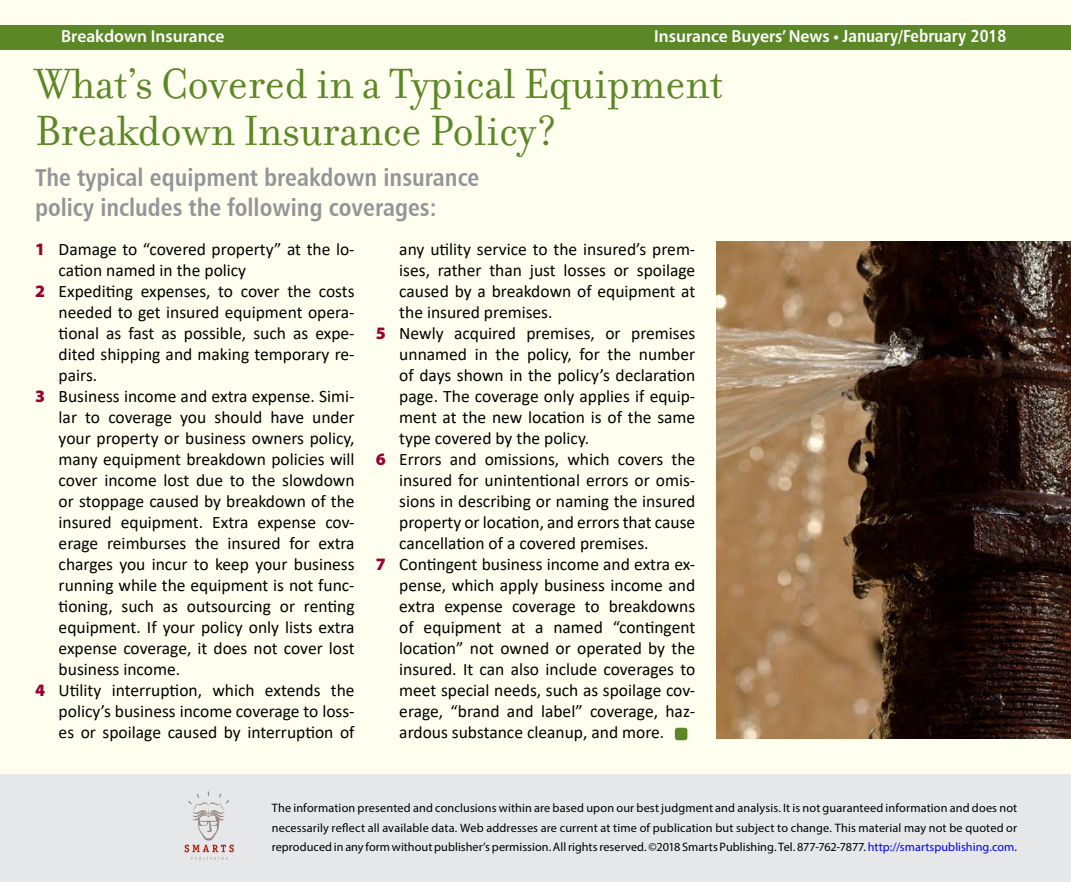
<style>
.page{position:relative;width:1071px;height:882px;background:#fff}
.page>*{position:absolute;margin:0;border:0;box-sizing:border-box;transform-origin:0 0}
.t1{font:45.5px/47.2px "Filosofia";color:#5c8727}
.t2{font:24.5px/29.4px "Humanist 777 BT Bold Condensed B";color:#939598}
.t3{font:17.5px "Calibri";color:#000}
.t4{font:600 17.5px "Myriad Pro";color:#fff}
.t5{font:12.25px/19.2px "Myriad Pro";color:#000;text-align:justify}
.s1{font-family:"Humanist 777 BT Bold Condensed B";font-weight:400}
.s2{font-family:"Myriad Pro";font-weight:900;color:#98002e}
.s3{color:#00f}
</style>
<div class="page">
<div style="left:1px;top:1px;width:1070px;height:881px;background:#fffff0"></div>
<div style="left:0;top:25px;width:1071px;height:24px;background:#5c8727"></div>
<div style="left:0;top:775px;width:1071px;height:107px;background:#e6e7e8"></div>
<svg style="left:185px;top:791px;width:49px;height:69px"></svg>
<div style="left:675px;top:728px;width:12px;height:12px;background:#5c8727;border-radius:3px"></div>
<img style="left:716px;top:241px;width:355px;height:498px">
<p class="t4" style="left:654px;top:25px;width:354px">Insurance Buyers’ News • <span class="s1">January/February 2018</span></p>
<h1 class="t1" style="left:35px;top:61px;width:690px">What’s Covered in a Typical Equipment<br>Breakdown Insurance Policy?</h1>
<p class="t4" style="left:61px;top:25px;width:165px">Breakdown Insurance</p>
<h2 class="t2" style="left:35px;top:162px;width:446px">The typical equipment breakdown insurance policy includes the following coverages:</h2>
<p class="t3" style="left:399px;top:237px;width:298px">any utility service to the insured’s prem-</p>
<p class="t3" style="left:399px;top:258px;width:298px">ises, rather than just losses or spoilage</p>
<p class="t3" style="left:399px;top:279px;width:298px">caused by a breakdown of equipment at</p>
<p class="t3" style="left:399px;top:300px;width:155px">the insured premises.</p>
<p class="t3" style="left:376px;top:321px;width:321px"><span class="s2">5</span> Newly acquired premises, or premises</p>
<p class="t3" style="left:399px;top:342px;width:298px">unnamed in the policy, for the number</p>
<p class="t3" style="left:399px;top:363px;width:298px">of days shown in the policy’s declaration</p>
<p class="t3" style="left:399px;top:384px;width:298px">page. The coverage only applies if equip-</p>
<p class="t3" style="left:399px;top:405px;width:298px">ment at the new location is of the same</p>
<p class="t3" style="left:399px;top:426px;width:191px">type covered by the policy.</p>
<p class="t3" style="left:376px;top:447px;width:321px"><span class="s2">6</span> Errors and omissions, which covers the</p>
<p class="t3" style="left:399px;top:468px;width:298px">insured for unintentional errors or omis-</p>
<p class="t3" style="left:399px;top:489px;width:298px">sions in describing or naming the insured</p>
<p class="t3" style="left:399px;top:510px;width:298px">property or location, and errors that cause</p>
<p class="t3" style="left:399px;top:531px;width:251px">cancellation of a covered premises.</p>
<p class="t3" style="left:376px;top:552px;width:321px"><span class="s2">7</span> Contingent business income and extra ex-</p>
<p class="t3" style="left:399px;top:573px;width:298px">pense, which apply business income and</p>
<p class="t3" style="left:399px;top:594px;width:298px">extra expense coverage to breakdowns</p>
<p class="t3" style="left:399px;top:615px;width:298px">of equipment at a named “contingent</p>
<p class="t3" style="left:399px;top:636px;width:298px">location” not owned or operated by the</p>
<p class="t3" style="left:399px;top:657px;width:298px">insured. It can also include coverages to</p>
<p class="t3" style="left:399px;top:678px;width:298px">meet special needs, such as spoilage cov-</p>
<p class="t3" style="left:399px;top:699px;width:298px">erage, “brand and label” coverage, haz-</p>
<p class="t3" style="left:399px;top:720px;width:267px">ardous substance cleanup, and more.</p>
<p class="t3" style="left:35px;top:237px;width:321px"><span class="s2">1</span> Damage to “covered property” at the lo-</p>
<p class="t3" style="left:59px;top:258px;width:189px">cation named in the policy</p>
<p class="t3" style="left:35px;top:279px;width:321px"><span class="s2">2</span> Expediting expenses, to cover the costs</p>
<p class="t3" style="left:59px;top:300px;width:298px">needed to get insured equipment opera-</p>
<p class="t3" style="left:59px;top:321px;width:298px">tional as fast as possible, such as expe-</p>
<p class="t3" style="left:59px;top:342px;width:298px">dited shipping and making temporary re-</p>
<p class="t3" style="left:59px;top:363px;width:40px">pairs.</p>
<p class="t3" style="left:35px;top:384px;width:321px"><span class="s2">3</span> Business income and extra expense. Simi-</p>
<p class="t3" style="left:59px;top:405px;width:298px">lar to coverage you should have under</p>
<p class="t3" style="left:59px;top:426px;width:298px">your property or business owners policy,</p>
<p class="t3" style="left:59px;top:447px;width:298px">many equipment breakdown policies will</p>
<p class="t3" style="left:59px;top:468px;width:298px">cover income lost due to the slowdown</p>
<p class="t3" style="left:59px;top:489px;width:298px">or stoppage caused by breakdown of the</p>
<p class="t3" style="left:59px;top:510px;width:298px">insured equipment. Extra expense cov-</p>
<p class="t3" style="left:59px;top:531px;width:298px">erage reimburses the insured for extra</p>
<p class="t3" style="left:59px;top:552px;width:298px">charges you incur to keep your business</p>
<p class="t3" style="left:59px;top:573px;width:298px">running while the equipment is not func-</p>
<p class="t3" style="left:59px;top:594px;width:298px">tioning, such as outsourcing or renting</p>
<p class="t3" style="left:59px;top:615px;width:298px">equipment. If your policy only lists extra</p>
<p class="t3" style="left:59px;top:636px;width:298px">expense coverage, it does not cover lost</p>
<p class="t3" style="left:59px;top:657px;width:123px">business income.</p>
<p class="t3" style="left:35px;top:678px;width:321px"><span class="s2">4</span> Utility interruption, which extends the</p>
<p class="t3" style="left:59px;top:699px;width:298px">policy’s business income coverage to loss-</p>
<p class="t3" style="left:59px;top:720px;width:298px">es or spoilage caused by interruption of</p>
<p class="t5" style="left:272px;top:799px;width:747px">The information presented and conclusions within are based upon our best judgment and analysis. It is not guaranteed information and does not necessarily reflect all available data. Web addresses are current at time of publication but subject to change. This material may not be quoted or reproduced in any form without publisher’s permission. All rights reserved. ©2018 Smarts Publishing. Tel. 877-762-7877. <span class="s3">http://smartspublishing.com</span>.</p>
</div>
